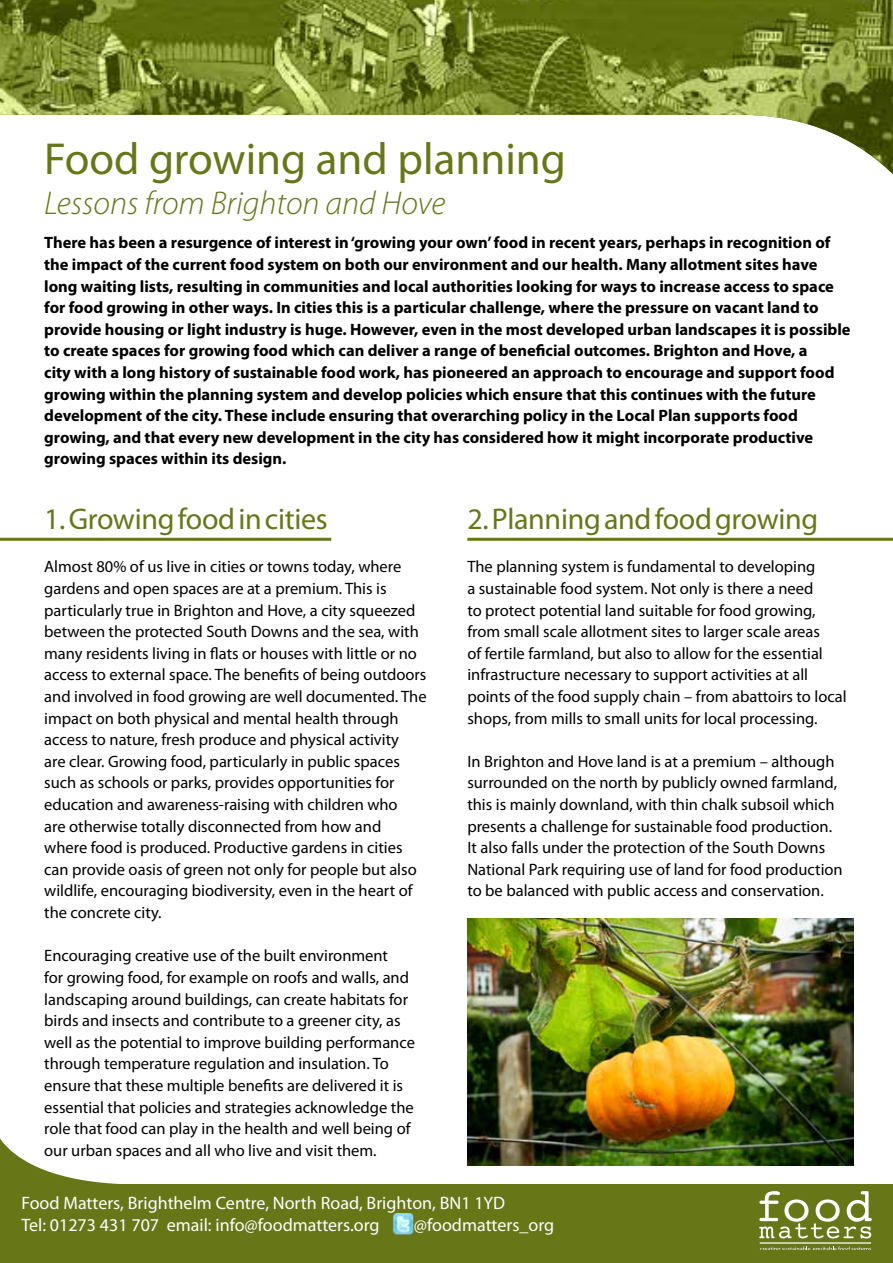
<style>
.page{position:relative;width:893px;height:1263px;background:#fff}
.page>*{position:absolute;margin:0;border:0;box-sizing:border-box;transform-origin:0 0}
.t1{font:45px "Myriad Pro";color:#677718}
.t2{font:italic 300 33px "Myriad Pro";color:#677718}
.t3{font:30px "Myriad Pro";letter-spacing:-.01em;color:#677718}
.t4{font:18px/21.6px "Myriad Pro";color:#fff}
.t5{font:16.5px/21.6px "Myriad Pro";color:#000}
.t6{font:700 16.5px/21.6px "Myriad Pro";color:#000}
</style>
<div class="page">
<hr style="left:0;top:538px;width:331px;height:3px;background:#677718">
<hr style="left:467px;top:538px;width:426px;height:3px;background:#677718">
<img style="left:467px;top:918px;width:386px;height:189px">
<img style="left:0;top:0;width:893px;height:175px">
<img style="left:0;top:1107px;width:854px;height:77px">
<div style="left:0;top:1184px;width:893px;height:79px;background:#677718"></div>
<img style="left:392px;top:1213px;width:22px;height:22px">
<svg style="left:760px;top:1246px;width:111px;height:4px"></svg>
<hr style="left:760px;top:1242px;width:111px;height:2px;background:#d0d6b6">
<svg style="left:759px;top:1191px;width:113px;height:47px"></svg>
<h1 class="t1" style="left:44px;top:131px;width:523px">Food growing and planning</h1>
<h2 class="t2" style="left:44px;top:183px;width:403px">Lessons from Brighton and Hove</h2>
<p class="t6" style="left:44px;top:232px;width:808px">There has been a resurgence of interest in ‘growing your own’ food in recent years, perhaps in recognition of the impact of the current food system on both our environment and our health. Many allotment sites have long waiting lists, resulting in communities and local authorities looking for ways to increase access to space for food growing in other ways. In cities this is a particular challenge, where the pressure on vacant land to provide housing or light industry is huge. However, even in the most developed urban landscapes it is possible to create spaces for growing food which can deliver a range of beneficial outcomes. Brighton and Hove, a<br>city with a long history of sustainable food work, has pioneered an approach to encourage and support food growing within the planning system and develop policies which ensure that this continues with the future development of the city. These include ensuring that overarching policy in the Local Plan supports food growing, and that every new development in the city has considered how it might incorporate productive growing spaces within its design.</p>
<h3 class="t3" style="left:44px;top:501px;width:285px">1. Growing food in cities</h3>
<p class="t5" style="left:44px;top:556px;width:384px">Almost 80% of us live in cities or towns today, where gardens and open spaces are at a premium. This is particularly true in Brighton and Hove, a city squeezed between the protected South Downs and the sea, with many residents living in flats or houses with little or no access to external space. The benefits of being outdoors and involved in food growing are well documented. The impact on both physical and mental health through access to nature, fresh produce and physical activity<br>are clear. Growing food, particularly in public spaces such as schools or parks, provides opportunities for education and awareness-raising with children who<br>are otherwise totally disconnected from how and where food is produced. Productive gardens in cities can provide oasis of green not only for people but also wildlife, encouraging biodiversity, even in the heart of the concrete city.</p>
<p class="t5" style="left:44px;top:945px;width:372px">Encouraging creative use of the built environment<br>for growing food, for example on roofs and walls, and landscaping around buildings, can create habitats for birds and insects and contribute to a greener city, as well as the potential to improve building performance through temperature regulation and insulation. To ensure that these multiple benefits are delivered it is essential that policies and strategies acknowledge the role that food can play in the health and well being of our urban spaces and all who live and visit them.</p>
<h3 class="t3" style="left:467px;top:501px;width:352px">2. Planning and food growing</h3>
<p class="t5" style="left:467px;top:556px;width:381px">The planning system is fundamental to developing<br>a sustainable food system. Not only is there a need<br>to protect potential land suitable for food growing, from small scale allotment sites to larger scale areas<br>of fertile farmland, but also to allow for the essential infrastructure necessary to support activities at all points of the food supply chain – from abattoirs to local shops, from mills to small units for local processing.</p>
<p class="t5" style="left:467px;top:750px;width:377px">In Brighton and Hove land is at a premium – although surrounded on the north by publicly owned farmland, this is mainly downland, with thin chalk subsoil which presents a challenge for sustainable food production.<br>It also falls under the protection of the South Downs National Park requiring use of land for food production to be balanced with public access and conservation.</p>
<p class="t4" style="left:21px;top:1192px;width:485px">Food Matters, Brighthelm Centre, North Road, Brighton, BN1 1YD<br>Tel: 01273 431 707 email: info@foodmatters.org</p>
<p class="t4" style="left:414px;top:1213px;width:142px">@foodmatters_org</p>
</div>
